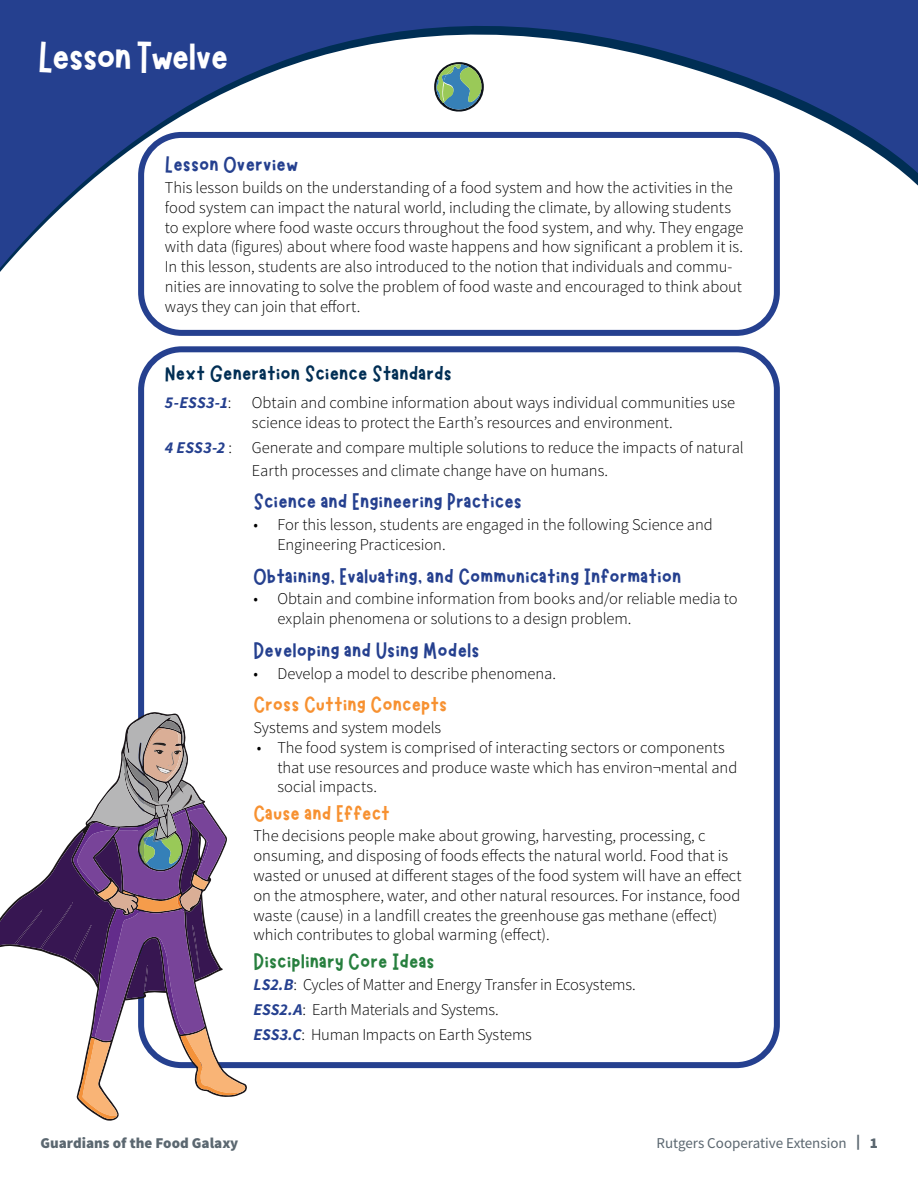
<style>
.page{position:relative;width:918px;height:1188px;background:#fff}
.page>*{position:absolute;margin:0;border:0;box-sizing:border-box;transform-origin:0 0}
.Lesson{font:45px "Marykate";letter-spacing:-.03em;color:#fff}
.Lesson_Blue_Header_NEW{font:24px "Marykate";color:#25408f}
.Lesson_Blue_Header_NEW-2{font:24px "Marykate";color:#f79131}
.Lesson_Blue_Header_NEW-3{font:24px "Marykate";color:#002e54}
.Lesson_Blue_Header_NEW-4{font:24px "Marykate";color:#277f3e}
.Lesson_copy{font:300 16.5px/19.8px "Source Sans Pro";letter-spacing:-.005em;color:#000}
.Lesson_Blue_Header_NEW-5{font:300 16.5px/19.8px "Source Sans Pro";color:#000}
.Lesson_Bullets{font:300 16.5px/19.8px "Source Sans Pro";letter-spacing:-.005em;color:#000}
.Blue_Number_Bullets{font:300 16.5px/19.8px "Source Sans Pro";letter-spacing:-.005em;color:#000}
.t1{font:15px "Source Sans Pro";color:#5b6770}
.t2{font:900 15px "Source Sans Pro";color:#5b6770}
.s1{font-weight:700;font-style:italic;color:#25408f}
.s2{font-weight:900}
</style>
<div class="page">
<svg style="left:0;top:0;width:918px;height:382px"></svg>
<div style="left:138px;top:346px;width:642px;height:722px;border:6px solid #25408f;border-radius:40px"></div>
<div style="left:138px;top:132px;width:642px;height:204px;border:6px solid #25408f;border-radius:41px"></div>
<svg style="left:0;top:714px;width:246px;height:405px"></svg>
<svg style="left:434px;top:62px;width:50px;height:50px"></svg>
<h3 class="Lesson" style="left:38px;top:40px;width:192px">Lesson Twelve</h3>
<p class="Lesson_Blue_Header_NEW" style="left:165px;top:156px;width:135px">Lesson Overview</p>
<p class="Lesson_copy" style="left:165px;top:178px;width:580px">This lesson builds on the understanding of a food system and how the activities in the food system can impact the natural world, including the climate, by allowing students to explore where food waste occurs throughout the food system, and why. They engage with data (figures) about where food waste happens and how significant a problem it is.<br>In this lesson, students are also introduced to the notion that individuals and commu&shy;nities are innovating to solve the problem of food waste and encouraged to think about ways they can join that effort.</p>
<p class="Lesson_Blue_Header_NEW-3" style="left:165px;top:364px;width:289px">Next Generation Science Standards</p>
<p class="Lesson_Bullets" style="left:252px;top:393px;width:485px;text-indent:-87px"><span class="s1">5-ESS3-1</span>: Obtain and combine information about ways individual communities use science ideas to protect the Earth’s resources and environment.</p>
<p class="Lesson_Bullets" style="left:252px;top:436px;width:493px;line-height:22.5px;text-indent:-87px"><span class="s1">4 ESS3-2</span> : Generate and compare multiple solutions to reduce the impacts of natural<br>Earth processes and climate change have on humans.</p>
<p class="Lesson_Blue_Header_NEW" style="left:253px;top:493px;width:270px">Science and Engineering Practices</p>
<p class="Blue_Number_Bullets" style="left:277px;top:515px;width:437px;text-indent:-24px">• For this lesson, students are engaged in the following Science and<br>Engineering Practicesion.</p>
<p class="Lesson_Blue_Header_NEW" style="left:253px;top:567px;width:430px">Obtaining, Evaluating, and Communicating Information</p>
<p class="Blue_Number_Bullets" style="left:277px;top:589px;width:462px;text-indent:-24px">• Obtain and combine information from books and/or reliable media to explain phenomena or solutions to a design problem.</p>
<p class="Lesson_Blue_Header_NEW" style="left:253px;top:641px;width:228px">Developing and Using Models</p>
<p class="Blue_Number_Bullets" style="left:253px;top:663px;width:304px">• Develop a model to describe phenomena.</p>
<p class="Lesson_Blue_Header_NEW-2" style="left:253px;top:696px;width:196px">Cross Cutting Concepts</p>
<p class="Lesson_Blue_Header_NEW-5" style="left:253px;top:718px;width:189px">Systems and system models</p>
<p class="Lesson_Blue_Header_NEW-5" style="left:277px;top:738px;width:461px;text-indent:-21px">• The food system is comprised of interacting sectors or components that use resources and produce waste which has environ¬mental and social impacts.</p>
<p class="Lesson_Blue_Header_NEW-2" style="left:253px;top:804px;width:138px">Cause and Effect</p>
<p class="Lesson_Blue_Header_NEW-5" style="left:253px;top:826px;width:490px">The decisions people make about growing, harvesting, processing, c onsuming, and disposing of foods effects the natural world. Food that is wasted or unused at different stages of the food system will have an effect on the atmosphere, water, and other natural resources. For instance, food waste (cause) in a landfill creates the greenhouse gas methane (effect) which contributes to global warming (effect).</p>
<p class="Lesson_Blue_Header_NEW-4" style="left:253px;top:952px;width:183px">Disciplinary Core Ideas</p>
<p class="Lesson_copy" style="left:253px;top:974px;width:384px"><span class="s1">LS2.B</span>: Cycles of Matter and Energy Transfer in Ecosystems.</p>
<p class="Lesson_copy" style="left:253px;top:999px;width:247px"><span class="s1">ESS2.A</span>: Earth Materials and Systems.</p>
<p class="Lesson_copy" style="left:253px;top:1025px;width:280px"><span class="s1">ESS3.C</span>: Human Impacts on Earth Systems</p>
<p class="t2" style="left:40px;top:1133px;width:199px">Guardians of the Food Galaxy</p>
<p class="t1" style="left:656px;top:1133px;width:223px">Rutgers Cooperative Extension <span class="s2">| 1</span></p>
</div>
